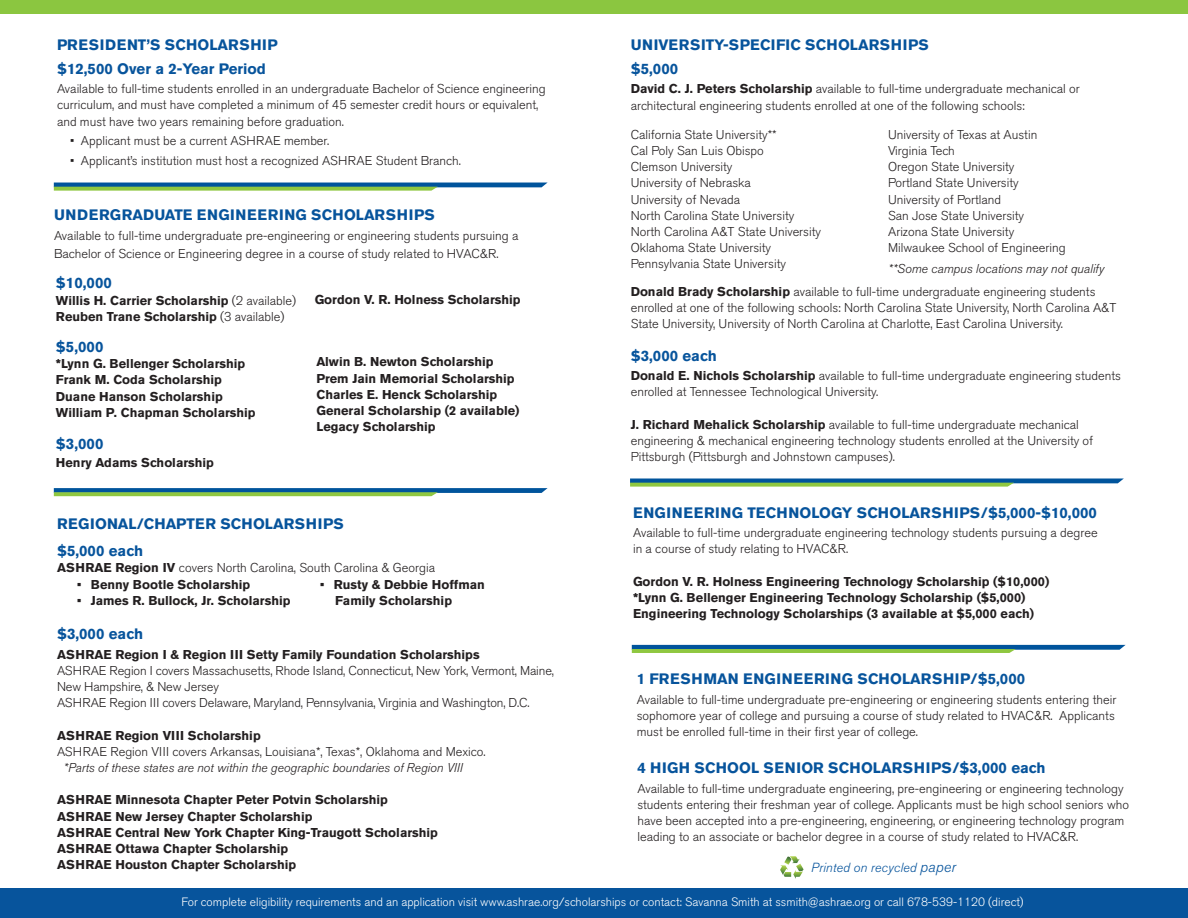
<style>
.page{position:relative;width:1188px;height:918px;background:#fff}
.page>*{position:absolute;margin:0;border:0;box-sizing:border-box;transform-origin:0 0}
.t1{font:700 15px "Akzidenz Grotesk BE";letter-spacing:.02em;color:#07549c}
.t2{font:700 15px "Akzidenz Grotesk BE";color:#07549c}
.t3{font:700 15px "Akzidenz Grotesk BE";letter-spacing:.04em;color:#07549c}
.t4{font:italic 300 13.05px "Akzidenz Grotesk BE";letter-spacing:.01em;color:#07549c}
.t5{font:300 12.75px/16.2px "Akzidenz Grotesk BE";color:#231f20}
.t6{font:700 12.75px/16.2px "Akzidenz Grotesk BE";color:#231f20}
.t7{font:italic 300 12.75px "Akzidenz Grotesk BE";color:#231f20}
.t8{font:300 12px "Akzidenz Grotesk BE";color:#fff}
.s1{font-weight:300}
.s2{font-weight:700}
.s3{font-size:15px}
</style>
<div class="page">
<svg style="left:54px;top:488px;width:494px;height:8px;background:#4e8f85"></svg>
<div style="left:0;top:889px;width:1188px;height:29px;background:#07549c"></div>
<div style="left:0;top:0;width:1188px;height:14px;background:#8bc640"></div>
<svg style="left:630px;top:478px;width:494px;height:9px;background:#5f9a8f"></svg>
<svg style="left:632px;top:645px;width:494px;height:8px;background:#509182"></svg>
<svg style="left:54px;top:183px;width:493px;height:8px;background:#5a9887"></svg>
<svg style="left:780px;top:856px;width:23px;height:23px"></svg>
<p class="t3" style="left:57px;top:36px;width:222px">PRESIDENT’S SCHOLARSHIP</p>
<p class="t2" style="left:57px;top:60px;width:211px">$12,500 Over a 2-Year Period</p>
<p class="t5" style="left:57px;top:81px;width:490px">Available to full-time students enrolled in an undergraduate Bachelor of Science engineering</p>
<p class="t5" style="left:57px;top:97px;width:483px">curriculum, and must have completed a minimum of 45 semester credit hours or equivalent, and must have two years remaining before graduation.</p>
<p class="t5" style="left:70px;top:133px;width:261px">• Applicant must be a current ASHRAE member.</p>
<p class="t5" style="left:70px;top:152px;width:392px">• Applicant’s institution must host a recognized ASHRAE Student Branch.</p>
<p class="t3" style="left:54px;top:206px;width:382px">UNDERGRADUATE ENGINEERING SCHOLARSHIPS</p>
<p class="t5" style="left:54px;top:227px;width:466px;line-height:18px">Available to full-time undergraduate pre-engineering or engineering students pursuing a<br>Bachelor of Science or Engineering degree in a course of study related to HVAC&amp;R.</p>
<p class="t2" style="left:56px;top:275px;width:57px">$10,000</p>
<p class="t6" style="left:56px;top:292px;width:242px">Willis H. Carrier Scholarship <span class="s1">(2 available)</span></p>
<p class="t6" style="left:56px;top:308px;width:230px">Reuben Trane Scholarship <span class="s1">(3 available)</span></p>
<p class="t2" style="left:56px;top:338px;width:49px">$5,000</p>
<p class="t6" style="left:56px;top:356px;width:191px">*Lynn G. Bellenger Scholarship</p>
<p class="t6" style="left:56px;top:372px;width:167px">Frank M. Coda Scholarship</p>
<p class="t6" style="left:56px;top:388px;width:168px">Duane Hanson Scholarship</p>
<p class="t6" style="left:56px;top:404px;width:201px">William P. Chapman Scholarship</p>
<p class="t2" style="left:56px;top:435px;width:49px">$3,000</p>
<p class="t6" style="left:56px;top:454px;width:160px">Henry Adams Scholarship</p>
<p class="t6" style="left:315px;top:292px;width:207px">Gordon V. R. Holness Scholarship</p>
<p class="t6" style="left:316px;top:354px;width:179px">Alwin B. Newton Scholarship</p>
<p class="t6" style="left:316px;top:370px;width:200px">Prem Jain Memorial Scholarship</p>
<p class="t6" style="left:316px;top:386px;width:182px">Charles E. Henck Scholarship</p>
<p class="t6" style="left:316px;top:403px;width:204px">General Scholarship (2 available)</p>
<p class="t6" style="left:316px;top:419px;width:121px">Legacy Scholarship</p>
<p class="t2" style="left:57px;top:515px;width:288px">REGIONAL/CHAPTER SCHOLARSHIPS</p>
<p class="t2" style="left:57px;top:542px;width:88px">$5,000 each</p>
<p class="t5" style="left:57px;top:560px;width:380px"><span class="s2">ASHRAE Region IV</span> covers North Carolina, South Carolina &amp; Georgia</p>
<p class="t6" style="left:77px;top:576px;width:175px">• Benny Bootle Scholarship</p>
<p class="t6" style="left:77px;top:592px;width:215px">• James R. Bullock, Jr. Scholarship</p>
<p class="t2" style="left:57px;top:625px;width:88px">$3,000 each</p>
<p class="t6" style="left:57px;top:646px;width:424px">ASHRAE Region I &amp; Region III Setty Family Foundation Scholarships</p>
<p class="t5" style="left:57px;top:663px;width:498px">ASHRAE Region I covers Massachusetts, Rhode Island, Connecticut, New York, Vermont, Maine,<br>New Hampshire, &amp; New Jersey</p>
<p class="t5" style="left:57px;top:695px;width:474px">ASHRAE Region III covers Delaware, Maryland, Pennsylvania, Virginia and Washington, D.C.</p>
<p class="t6" style="left:57px;top:727px;width:205px">ASHRAE Region VIII Scholarship</p>
<p class="t5" style="left:57px;top:744px;width:430px">ASHRAE Region VIII covers Arkansas, Louisiana*, Texas*, Oklahoma and Mexico.</p>
<p class="t7" style="left:64px;top:760px;width:401px">*Parts of these states are not within the geographic boundaries of Region VIII</p>
<p class="t6" style="left:57px;top:792px;width:332px">ASHRAE Minnesota Chapter Peter Potvin Scholarship</p>
<p class="t6" style="left:57px;top:808px;width:257px">ASHRAE New Jersey Chapter Scholarship</p>
<p class="t6" style="left:57px;top:824px;width:382px">ASHRAE Central New York Chapter King-Traugott Scholarship</p>
<p class="t6" style="left:57px;top:840px;width:233px">ASHRAE Ottawa Chapter Scholarship</p>
<p class="t6" style="left:57px;top:857px;width:241px">ASHRAE Houston Chapter Scholarship</p>
<p class="t6" style="left:335px;top:576px;width:151px;text-indent:-15px">• Rusty &amp; Debbie Hoffman<br>Family Scholarship</p>
<p class="t1" style="left:631px;top:36px;width:300px">UNIVERSITY-SPECIFIC SCHOLARSHIPS</p>
<p class="t2" style="left:631px;top:60px;width:49px">$5,000</p>
<p class="t5" style="left:631px;top:81px;width:451px"><span class="s2">David C. J. Peters Scholarship</span> available to full-time undergraduate mechanical or architectural engineering students enrolled at one of the following schools:</p>
<p class="t5" style="left:631px;top:126px;width:148px">California State University**</p>
<p class="t5" style="left:631px;top:143px;width:135px">Cal Poly San Luis Obispo</p>
<p class="t5" style="left:631px;top:159px;width:103px">Clemson University</p>
<p class="t5" style="left:631px;top:175px;width:122px">University of Nebraska</p>
<p class="t5" style="left:631px;top:191px;width:111px">University of Nevada</p>
<p class="t5" style="left:631px;top:207px;width:165px">North Carolina State University</p>
<p class="t5" style="left:631px;top:224px;width:192px">North Carolina A&amp;T State University</p>
<p class="t5" style="left:631px;top:240px;width:142px">Oklahoma State University</p>
<p class="t5" style="left:631px;top:256px;width:157px">Pennsylvania State University</p>
<p class="t5" style="left:888px;top:126px;width:151px">University of Texas at Austin</p>
<p class="t5" style="left:888px;top:143px;width:68px">Virginia Tech</p>
<p class="t5" style="left:888px;top:159px;width:128px">Oregon State University</p>
<p class="t5" style="left:888px;top:175px;width:132px">Portland State University</p>
<p class="t5" style="left:888px;top:191px;width:115px">University of Portland</p>
<p class="t5" style="left:888px;top:207px;width:138px">San Jose State University</p>
<p class="t5" style="left:888px;top:224px;width:128px">Arizona State University</p>
<p class="t5" style="left:888px;top:240px;width:179px">Milwaukee School of Engineering</p>
<p class="t7" style="left:888px;top:262px;width:217px">**Some campus locations may not qualify</p>
<p class="t5" style="left:631px;top:284px;width:487px"><span class="s2">Donald Brady Scholarship</span> available to full-time undergraduate engineering students enrolled at one of the following schools: North Carolina State University, North Carolina A&amp;T<br>State University, University of North Carolina at Charlotte, East Carolina University.</p>
<p class="t2" style="left:631px;top:347px;width:88px">$3,000 each</p>
<p class="t5" style="left:631px;top:368px;width:492px"><span class="s2">Donald E. Nichols Scholarship</span> available to full-time undergraduate engineering students enrolled at Tennessee Technological University.</p>
<p class="t5" style="left:631px;top:417px;width:464px"><span class="s2">J. Richard Mehalick Scholarship</span> available to full-time undergraduate mechanical engineering &amp; mechanical engineering technology students enrolled at the University of<br>Pittsburgh (Pittsburgh and Johnstown campuses).</p>
<p class="t1" style="left:633px;top:504px;width:465px">ENGINEERING TECHNOLOGY SCHOLARSHIPS/$5,000-$10,000</p>
<p class="t5" style="left:633px;top:525px;width:466px">Available to full-time undergraduate engineering technology students pursuing a degree in a course of study relating to HVAC&amp;R.</p>
<p class="t6" style="left:633px;top:573px;width:418px">Gordon V. R. Holness Engineering Technology Scholarship ($10,000)</p>
<p class="t6" style="left:633px;top:589px;width:394px">*Lynn G. Bellenger Engineering Technology Scholarship ($5,000)</p>
<p class="t6" style="left:633px;top:605px;width:403px">Engineering Technology Scholarships (3 available at $5,000 each)</p>
<p class="t3" style="left:637px;top:670px;width:390px">1 FRESHMAN ENGINEERING SCHOLARSHIP/$5,000</p>
<p class="t5" style="left:637px;top:692px;width:481px">Available to full-time undergraduate pre-engineering or engineering students entering their sophomore year of college and pursuing a course of study related to HVAC&amp;R. Applicants must be enrolled full-time in their first year of college.</p>
<p class="t1" style="left:637px;top:759px;width:410px">4 HIGH SCHOOL SENIOR SCHOLARSHIPS/$3,000 each</p>
<p class="t5" style="left:637px;top:780px;width:493px">Available to full-time undergraduate engineering, pre-engineering or engineering technology students entering their freshman year of college. Applicants must be high school seniors who have been accepted into a pre-engineering, engineering, or engineering technology program leading to an associate or bachelor degree in a course of study related to HVAC&amp;R.</p>
<p class="t4" style="left:811px;top:860px;width:146px">Printed on recycled <span class="s3">paper</span></p>
<p class="t8" style="left:182px;top:895px;width:844px">For complete eligibility requirements and an application visit www.ashrae.org/scholarships or contact: Savanna Smith at ssmith@ashrae.org or call 678-539-1120 (direct)</p>
</div>
